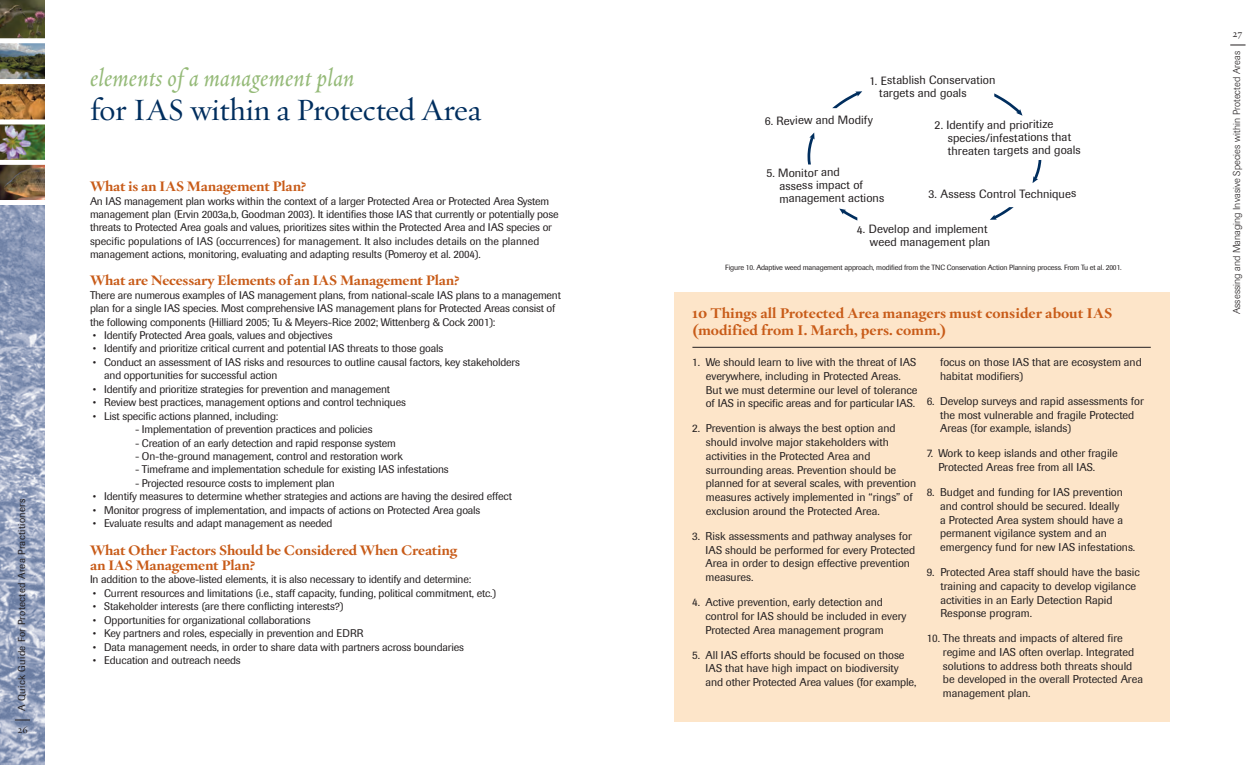
<style>
.page{position:relative;width:1260px;height:765px;background:#fff}
.page>*{position:absolute;margin:0;border:0;box-sizing:border-box;transform-origin:0 0}
.t1{font:31.25px "Oakleaf Text";letter-spacing:-.015em;color:#002e5e}
.t2{font:italic 25px "Oakleaf Text";letter-spacing:.015em;color:#95ba78}
.t3{font:700 15px/17.5px "Oakleaf Text";color:#c85b18}
.t4{font:700 14.62px/14.6px "Oakleaf Text";letter-spacing:-.015em;color:#c85b18}
.t5{font:11.88px/12.9px "Imago";color:#231f20}
.t6{font:11.25px/13.8px "Imago";color:#231f20}
.t7{font:11px/13.5px "Imago";letter-spacing:-.015em;color:#231f20}
.t8{font:300 10px "Imago";letter-spacing:.01em;color:#231f20}
.t9{font:10px "Imago";letter-spacing:.035em;color:#231f20}
.t10{font:10px "Oakleaf Text";color:#231f20}
.t11{font:7.5px "Imago";letter-spacing:-.02em;color:#231f20}
.s1{font-size:10.38px}
</style>
<div class="page">
<img style="left:0;top:205px;width:45px;height:560px">
<img style="left:0;top:165px;width:45px;height:35px">
<img style="left:0;top:84px;width:45px;height:76px">
<img style="left:0;top:43px;width:45px;height:36px">
<img style="left:0;top:0;width:45px;height:38px">
<div style="left:0;top:119px;width:45px;height:5px;background:#fff"></div>
<svg style="left:15px;top:720px;width:15px;height:1px"></svg>
<svg style="left:1230px;top:45px;width:16px;height:1px"></svg>
<svg style="left:808px;top:91px;width:233px;height:130px"></svg>
<div style="left:675px;top:292px;width:495px;height:430px;background:#fde5c9"></div>
<hr style="left:692px;top:347px;width:459px;height:1px;background:#231f20">
<p class="t9" style="left:18px;top:711px;width:214px;rotate:-90deg">A Quick Guide For Protected Area Practitioners</p>
<p class="t10" style="left:17px;top:724px;width:12px">26</p>
<h2 class="t2" style="left:90px;top:63px;width:266px">elements of a management plan</h2>
<h1 class="t1" style="left:90px;top:91px;width:393px">for IAS within a Protected Area</h1>
<h3 class="t4" style="left:90px;top:179px;width:218px">What is an IAS Management Plan?</h3>
<p class="t7" style="left:90px;top:195px;width:470px">An IAS management plan works within the context of a larger Protected Area or Protected Area System management plan (Ervin 2003a,b, Goodman 2003). It identifies those IAS that currently or potentially pose threats to Protected Area goals and values, prioritizes sites within the Protected Area and IAS species or specific populations of IAS (occurrences) for management. It also includes details on the planned management actions, monitoring, evaluating and adapting results (Pomeroy et al. 2004).</p>
<h3 class="t4" style="left:90px;top:273px;width:371px">What are Necessary Elements of an IAS Management Plan?</h3>
<p class="t7" style="left:90px;top:289px;width:473px">There are numerous examples of IAS management plans, from national-scale IAS plans to a management plan for a single IAS species. Most comprehensive IAS management plans for Protected Areas consist of the following components (Hilliard 2005; Tu &amp; Meyers-Rice 2002; Wittenberg &amp; Cock 2001):</p>
<p class="t7" style="left:93px;top:329px;width:241px"><span class="s1">•</span> Identify Protected Area goals, values and objectives</p>
<p class="t7" style="left:93px;top:343px;width:352px"><span class="s1">•</span> Identify and prioritize critical current and potential IAS threats to those goals</p>
<p class="t7" style="left:104px;top:356px;width:417px;text-indent:-11px"><span class="s1">•</span> Conduct an assessment of IAS risks and resources to outline causal factors, key stakeholders and opportunities for successful action</p>
<p class="t7" style="left:93px;top:383px;width:299px"><span class="s1">•</span> Identify and prioritize strategies for prevention and management</p>
<p class="t7" style="left:93px;top:396px;width:315px"><span class="s1">•</span> Review best practices, management options and control techniques</p>
<p class="t7" style="left:93px;top:410px;width:187px"><span class="s1">•</span> List specific actions planned, including:</p>
<p class="t7" style="left:135px;top:423px;width:239px">- Implementation of prevention practices and policies</p>
<p class="t7" style="left:135px;top:437px;width:262px">- Creation of an early detection and rapid response system</p>
<p class="t7" style="left:135px;top:450px;width:269px">- On-the-ground management, control and restoration work</p>
<p class="t7" style="left:135px;top:464px;width:315px">- Timeframe and implementation schedule for existing IAS infestations</p>
<p class="t7" style="left:135px;top:477px;width:201px">- Projected resource costs to implement plan</p>
<p class="t7" style="left:93px;top:491px;width:421px"><span class="s1">•</span> Identify measures to determine whether strategies and actions are having the desired effect</p>
<p class="t7" style="left:93px;top:504px;width:389px"><span class="s1">•</span> Monitor progress of implementation, and impacts of actions on Protected Area goals</p>
<p class="t7" style="left:93px;top:517px;width:241px"><span class="s1">•</span> Evaluate results and adapt management as needed</p>
<h3 class="t4" style="left:90px;top:543px;width:369px">What Other Factors Should be Considered When Creating an IAS Management Plan?</h3>
<p class="t7" style="left:90px;top:574px;width:383px">In addition to the above-listed elements, it is also necessary to identify and determine:</p>
<p class="t7" style="left:93px;top:587px;width:405px"><span class="s1">•</span> Current resources and limitations (i.e., staff capacity, funding, political commitment, etc.)</p>
<p class="t7" style="left:93px;top:601px;width:252px"><span class="s1">•</span> Stakeholder interests (are there conflicting interests?)</p>
<p class="t7" style="left:93px;top:614px;width:219px"><span class="s1">•</span> Opportunities for organizational collaborations</p>
<p class="t7" style="left:93px;top:628px;width:272px"><span class="s1">•</span> Key partners and roles, especially in prevention and EDRR</p>
<p class="t7" style="left:93px;top:641px;width:373px"><span class="s1">•</span> Data management needs, in order to share data with partners across boundaries</p>
<p class="t7" style="left:93px;top:654px;width:149px"><span class="s1">•</span> Education and outreach needs</p>
<p class="t5" style="left:879px;top:74px;width:118px;text-indent:-10px">1. Establish Conservation targets and goals</p>
<p class="t5" style="left:948px;top:118px;width:135px;text-indent:-13px">2. Identify and prioritize species/infestations that threaten targets and goals</p>
<p class="t5" style="left:928px;top:187px;width:149px">3. Assess Control Techniques</p>
<p class="t5" style="left:857px;top:223px;width:135px;text-align:right">4. Develop and implement weed management plan</p>
<p class="t5" style="left:765px;top:114px;width:110px">6. Review and Modify</p>
<p class="t5" style="left:779px;top:166px;width:106px;text-indent:-13px">5. Monitor and<br>assess impact of management actions</p>
<p class="t11" style="left:725px;top:264px;width:398px">Figure 10. Adaptive weed management approach, modified from the TNC Conservation Action Planning process. From Tu et al. 2001.</p>
<h3 class="t3" style="left:692px;top:304px;width:422px">10 Things all Protected Area managers must consider about IAS (modified from I. March, pers. comm.)</h3>
<p class="t6" style="left:706px;top:356px;width:213px;text-indent:-14px">1. We should learn to live with the threat of IAS everywhere, including in Protected Areas.<br>But we must determine our level of tolerance of IAS in specific areas and for particular IAS.</p>
<p class="t6" style="left:706px;top:422px;width:212px;text-indent:-14px">2. Prevention is always the best option and should involve major stakeholders with activities in the Protected Area and surrounding areas. Prevention should be planned for at several scales, with prevention measures actively implemented in “rings” of exclusion around the Protected Area.</p>
<p class="t6" style="left:706px;top:530px;width:211px;text-indent:-13px">3. Risk assessments and pathway analyses for IAS should be performed for every Protected Area in order to design effective prevention measures.</p>
<p class="t6" style="left:706px;top:596px;width:202px;text-indent:-13px">4. Active prevention, early detection and control for IAS should be included in every<br>Protected Area management program</p>
<p class="t6" style="left:706px;top:649px;width:212px;text-indent:-13px">5. All IAS efforts should be focused on those<br>IAS that have high impact on biodiversity and other Protected Area values (for example,</p>
<p class="t6" style="left:940px;top:356px;width:203px">focus on those IAS that are ecosystem and habitat modifiers)</p>
<p class="t6" style="left:940px;top:395px;width:205px;text-indent:-13px">6. Develop surveys and rapid assessments for the most vulnerable and fragile Protected<br>Areas (for example, islands)</p>
<p class="t6" style="left:938px;top:447px;width:181px;text-indent:-12px">7. Work to keep islands and other fragile<br>Protected Areas free from all IAS.</p>
<p class="t6" style="left:940px;top:486px;width:197px;text-indent:-13px">8. Budget and funding for IAS prevention and control should be secured. Ideally<br>a Protected Area system should have a permanent vigilance system and an emergency fund for new IAS infestations.</p>
<p class="t6" style="left:940px;top:566px;width:201px;text-indent:-14px">9. Protected Area staff should have the basic training and capacity to develop vigilance activities in an Early Detection Rapid Response program.</p>
<p class="t6" style="left:943px;top:632px;width:202px;text-indent:-16px">10. The threats and impacts of altered fire regime and IAS often overlap. Integrated solutions to address both threats should be developed in the overall Protected Area management plan.</p>
<p class="t10" style="left:1233px;top:28px;width:11px">27</p>
<p class="t8" style="left:1233px;top:314px;width:264px;rotate:-90deg">Assessing and Managing Invasive Species within Protected Areas</p>
</div>
